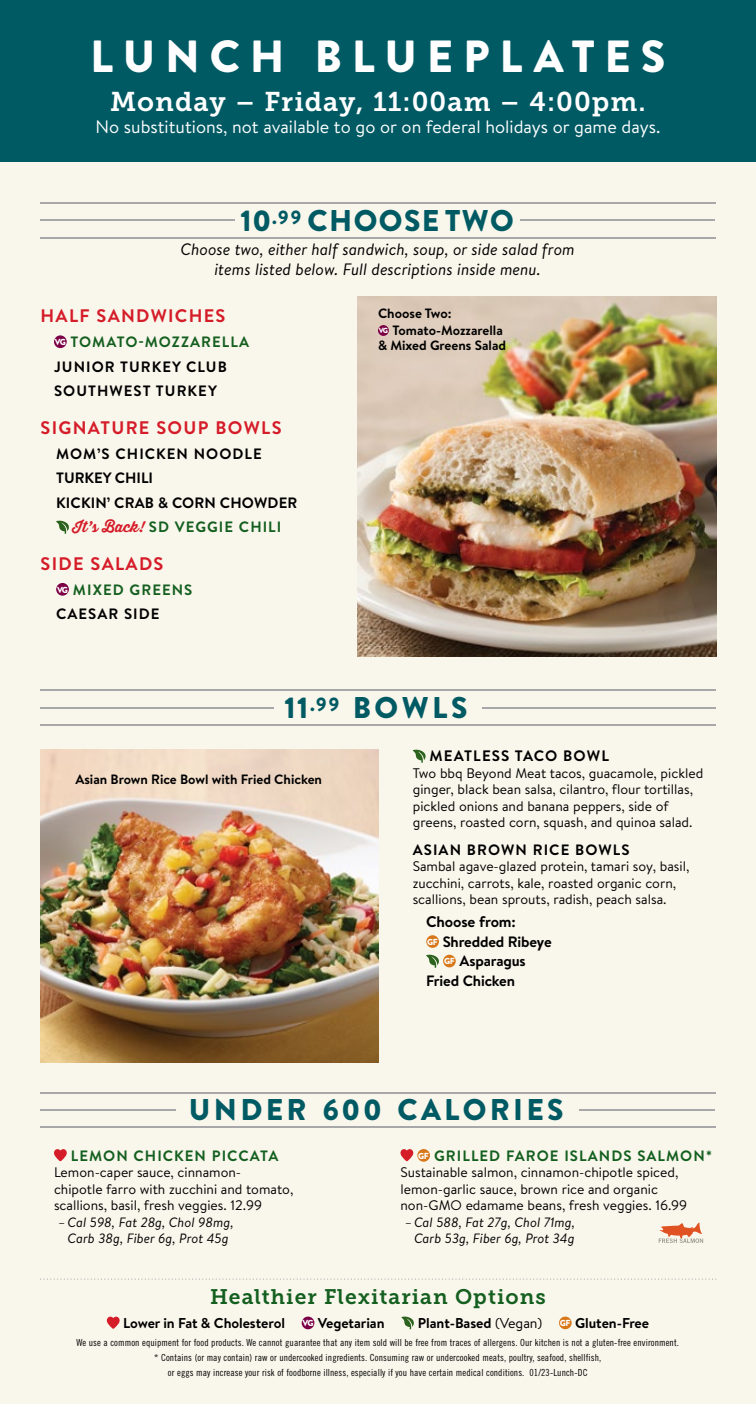
<style>
.page{position:relative;width:756px;height:1404px;background:#f9f7ec}
.page>*{position:absolute;margin:0;border:0;box-sizing:border-box;transform-origin:0 0}
.t1{font:900 45px "Brandon Grotesque";letter-spacing:.22em;color:#fff}
.t2{font:900 30px "Brandon Grotesque";letter-spacing:.11em;color:#005a64}
.t3{font:900 30px "Brandon Grotesque";letter-spacing:.05em;color:#005a64}
.t4{font:27px "Museo Slab 700";letter-spacing:.04em;color:#fff}
.t5{font:21px "Museo Slab 700";letter-spacing:.05em;color:#145f1f}
.t6{font:700 18.15px "Brandon Text";letter-spacing:.07em;color:#d51c29}
.t7{font:18px "Brandon Text";color:#fff}
.t8{font:italic 16.5px/19.5px "Brandon Text";color:#000;text-align:center}
.t9{font:700 15.3px "Brandon Text";letter-spacing:-.01em;color:#000}
.t10{font:700 15.15px "Brandon Text";letter-spacing:.065em;color:#000}
.t11{font:700 15px/24.6px "Brandon Text";letter-spacing:.07em;color:#145f1f}
.t12{font:700 15px/24.6px "Brandon Text";letter-spacing:.07em;color:#000}
.t13{font:700 15px "Brandon Text";letter-spacing:.01em;color:#000}
.t14{font:700 15px "Brandon Text";letter-spacing:-.01em;color:#000}
.t15{font:700 14.25px "Brandon Text";letter-spacing:-.005em;color:#000}
.t16{font:13.8px/16.5px "Brandon Text";color:#000}
.t17{font:italic 13.5px/16.5px "Brandon Text";color:#000;text-align:center}
.t18{font:700 13.5px/17.2px "Brandon Text";color:#000}
.t19{font:9.75px/15px "Trade Gothic LT Std Cn 18";letter-spacing:.01em;color:#000;text-align:center}
.s1{font-family:"Brandon Grotesque";font-weight:900;font-size:8.85px;color:#fff}
.s2{color:#145f1f}
.s3{font-family:"Thirsty Soft";color:#d51c29}
.s4{color:#000}
.s5{font-family:"Brandon Grotesque";font-weight:900;font-size:7.5px;color:#fff}
.s6{font-family:"Brandon Grotesque";font-weight:900;font-size:8.7px;color:#fff}
.s7{font-weight:400}
</style>
<div class="page">
<img style="left:358px;top:296px;width:358px;height:361px">
<div style="left:0;top:0;width:756px;height:162px;background:#005a64"></div>
<svg style="left:413px;top:750px;width:13px;height:12px"></svg>
<div style="left:426px;top:935px;width:13px;height:13px;background:#d7771a;border-radius:50%"></div>
<svg style="left:426px;top:955px;width:13px;height:12px"></svg>
<div style="left:443px;top:955px;width:13px;height:12px;background:#d7771a;border-radius:50%"></div>
<hr style="left:40px;top:1092px;width:675px;height:1px;background:#a8a8aa">
<hr style="left:40px;top:1127px;width:675px;height:1px;background:#a8a8aa">
<hr style="left:40px;top:1109px;width:136px;height:2px;background:#a8a8aa">
<hr style="left:580px;top:1109px;width:135px;height:2px;background:#a8a8aa">
<div style="left:378px;top:325px;width:11px;height:11px;background:#7b0046;border-radius:50%"></div>
<img style="left:40px;top:750px;width:338px;height:312px">
<svg style="left:107px;top:1317px;width:13px;height:12px"></svg>
<div style="left:302px;top:1317px;width:12px;height:12px;background:#7b0046;border-radius:50%"></div>
<svg style="left:401px;top:1317px;width:13px;height:12px"></svg>
<div style="left:559px;top:1317px;width:13px;height:12px;background:#d7771a;border-radius:50%"></div>
<svg style="left:40px;top:1279px;width:676px;height:1px"></svg>
<svg style="left:659px;top:1223px;width:44px;height:20px"></svg>
<div style="left:54px;top:335px;width:13px;height:13px;background:#7b0046;border-radius:50%"></div>
<svg style="left:56px;top:521px;width:13px;height:12px"></svg>
<div style="left:56px;top:583px;width:13px;height:13px;background:#7b0046;border-radius:50%"></div>
<svg style="left:54px;top:1149px;width:13px;height:12px"></svg>
<svg style="left:400px;top:1149px;width:13px;height:12px"></svg>
<div style="left:417px;top:1149px;width:13px;height:13px;background:#d7771a;border-radius:50%"></div>
<hr style="left:40px;top:202px;width:675px;height:2px;background:#a8a8aa">
<hr style="left:40px;top:237px;width:675px;height:1px;background:#a8a8aa">
<hr style="left:40px;top:220px;width:194px;height:1px;background:#a8a8aa">
<hr style="left:521px;top:220px;width:194px;height:1px;background:#a8a8aa">
<hr style="left:40px;top:690px;width:675px;height:1px;background:#a8a8aa">
<hr style="left:40px;top:724px;width:675px;height:1px;background:#a8a8aa">
<hr style="left:40px;top:707px;width:233px;height:1px;background:#a8a8aa">
<hr style="left:482px;top:707px;width:233px;height:1px;background:#a8a8aa">
<h1 class="t1" style="left:90px;top:25px;width:577px">LUNCH BLUEPLATES</h1>
<h3 class="t4" style="left:110px;top:86px;width:537px">Monday – Friday, 11:00am – 4:00pm.</h3>
<h3 class="t7" style="left:96px;top:115px;width:566px">No substitutions, not available to go or on federal holidays or game days.</h3>
<h2 class="t3" style="left:240px;top:199px;width:275px">10<sup>.99</sup> CHOOSE TWO</h2>
<p class="t8" style="left:180px;top:239px;width:396px">Choose two, either half sandwich, soup, or side salad from items listed below. Full descriptions inside menu.</p>
<h3 class="t6" style="left:41px;top:304px;width:186px">HALF SANDWICHES</h3>
<p class="t12" style="left:54px;top:329px;width:197px"><span class="s1">VG</span> <span class="s2">TOMATO-MOZZARELLA<br></span>JUNIOR TURKEY CLUB<br>SOUTHWEST TURKEY</p>
<h3 class="t6" style="left:41px;top:415px;width:242px">SIGNATURE SOUP BOWLS</h3>
<p class="t13" style="left:56px;top:443px;width:207px">MOM’S CHICKEN NOODLE</p>
<p class="t13" style="left:56px;top:467px;width:99px">TURKEY CHILI</p>
<p class="t13" style="left:56px;top:492px;width:243px">KICKIN’ CRAB &amp; CORN CHOWDER</p>
<p class="t11" style="left:73px;top:515px;width:210px"><span class="s3">It’s Back!</span> SD VEGGIE CHILI</p>
<h3 class="t6" style="left:41px;top:551px;width:124px">SIDE SALADS</h3>
<p class="t11" style="left:56px;top:577px;width:138px"><span class="s1">VG</span> MIXED GREENS<br><span class="s4">CAESAR SIDE</span></p>
<p class="t18" style="left:378px;top:304px;width:126px">Choose Two:<br><span class="s5">VG</span> Tomato-Mozzarella</p>
<p class="t18" style="left:378px;top:336px;width:130px">&amp; Mixed Greens Salad</p>
<h2 class="t2" style="left:285px;top:686px;width:184px">11<sup>.99</sup> BOWLS</h2>
<p class="t18" style="left:75px;top:770px;width:248px">Asian Brown Rice Bowl with Fried Chicken</p>
<p class="t10" style="left:430px;top:746px;width:181px">MEATLESS TACO BOWL</p>
<p class="t16" style="left:413px;top:764px;width:292px">Two bbq Beyond Meat tacos, guacamole, pickled ginger, black bean salsa, cilantro, flour tortillas, pickled onions and banana peppers, side of greens, roasted corn, squash, and quinoa salad.</p>
<p class="t12" style="left:413px;top:837px;width:218px">ASIAN BROWN RICE BOWLS</p>
<p class="t16" style="left:413px;top:858px;width:278px">Sambal agave-glazed protein, tamari soy, basil, zucchini, carrots, kale, roasted organic corn, scallions, bean sprouts, radish, peach salsa.</p>
<p class="t9" style="left:426px;top:911px;width:91px">Choose from:</p>
<p class="t14" style="left:427px;top:931px;width:126px"><span class="s6">GF</span> Shredded Ribeye</p>
<p class="t14" style="left:444px;top:951px;width:83px"><span class="s6">GF</span> Asparagus</p>
<p class="t14" style="left:426px;top:970px;width:90px">Fried Chicken</p>
<h2 class="t2" style="left:189px;top:1089px;width:376px">UNDER 600 CALORIES</h2>
<p class="t11" style="left:71px;top:1143px;width:209px">LEMON CHICKEN PICCATA</p>
<p class="t16" style="left:54px;top:1164px;width:241px">Lemon-caper sauce, cinnamon&shy;chipotle farro with zucchini and tomato, scallions, basil, fresh veggies. 12.99</p>
<p class="t17" style="left:58px;top:1213px;width:177px">– Cal 598, Fat 28g, Chol 98mg,<br>Carb 38g, Fiber 6g, Prot 45g</p>
<p class="t11" style="left:418px;top:1143px;width:296px"><span class="s6">GF</span> GRILLED FAROE ISLANDS SALMON*</p>
<p class="t16" style="left:400px;top:1164px;width:288px">Sustainable salmon, cinnamon-chipotle spiced, lemon-garlic sauce, brown rice and organic non-GMO edamame beans, fresh veggies. 16.99</p>
<p class="t17" style="left:405px;top:1213px;width:172px;text-align:right">– Cal 588, Fat 27g, Chol 71mg,<br>Carb 53g, Fiber 6g, Prot 34g</p>
<h3 class="t5" style="left:210px;top:1285px;width:337px">Healthier Flexitarian Options</h3>
<p class="t15" style="left:123px;top:1313px;width:263px">Lower in Fat &amp; Cholesterol <span class="s1">VG</span> Vegetarian</p>
<p class="t15" style="left:418px;top:1313px;width:233px">Plant-Based <span class="s7">(Vegan)</span> <span class="s6">GF</span> Gluten-Free</p>
<p class="t19" style="left:77px;top:1335px;width:604px">We use a common equipment for food products. We cannot guarantee that any item sold will be free from traces of allergens. Our kitchen is not a gluten-free environment. * Contains (or may contain) raw or undercooked ingredients. Consuming raw or undercooked meats, poultry, seafood, shellfish,<br>or eggs may increase your risk of foodborne illness, especially if you have certain medical conditions. 01/23-Lunch-DC</p>
</div>
